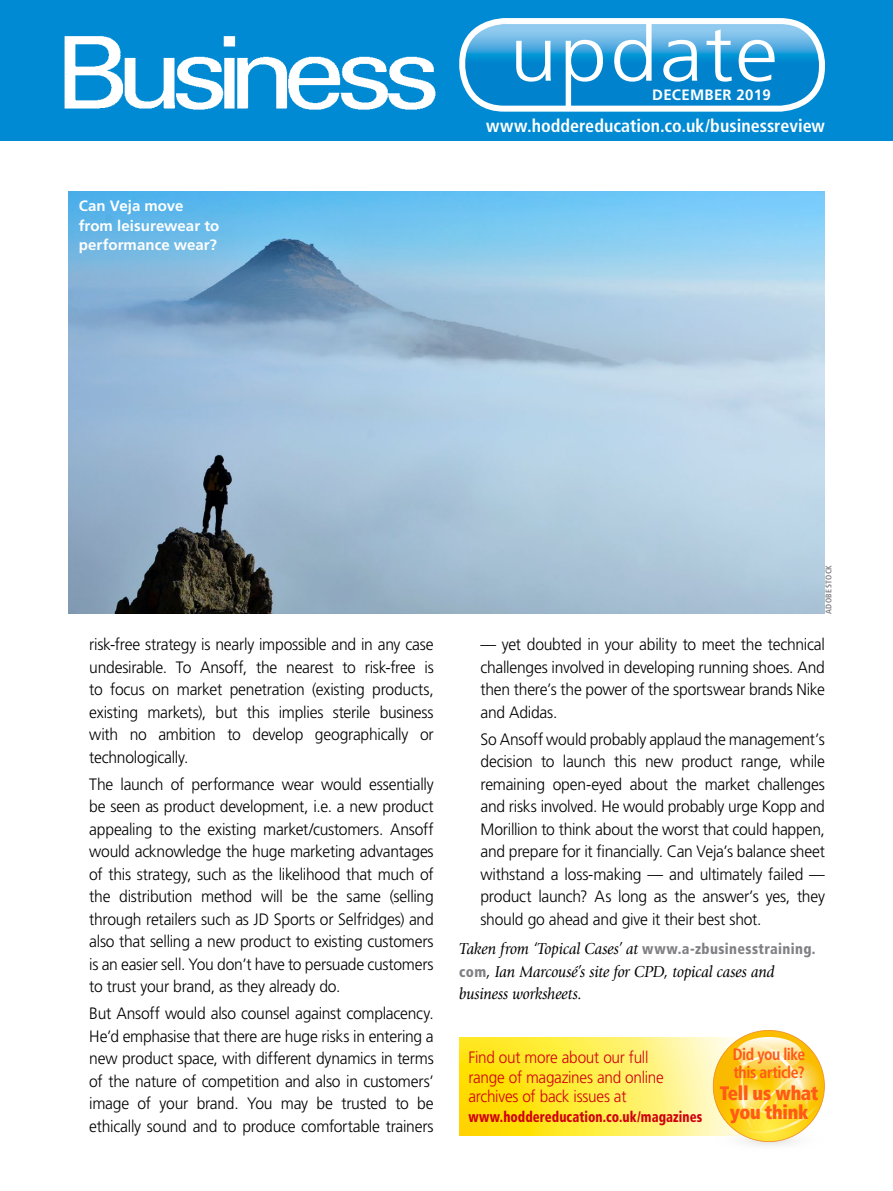
<style>
.page{position:relative;width:893px;height:1191px;background:#fff}
.page>*{position:absolute;margin:0;border:0;box-sizing:border-box;transform-origin:0 0}
._1__TA__text_weblink{font:900 condensed 19.5px/19.5px "Frutiger LT Std";letter-spacing:-.015em;color:#ff5a16;text-align:center;scale:.95 1}
.t1{font:700 condensed 18px "Frutiger LT Std";color:#fff}
._5__B__BoxAnswText{font:300 16.5px/22.5px "Frutiger LT Std";letter-spacing:-.015em;color:#000;text-align:justify;scale:.95 1}
._1__TA__text_1st{font:italic 16.5px/22.5px "Giovanni Std";letter-spacing:-.005em;color:#000;scale:.95 1}
.t2{font:300 16.5px/19.5px "Frutiger LT Std";letter-spacing:-.02em;color:#d1000e;scale:.93 1}
._1__TA__text_weblink-2{font:700 condensed 16.5px/17.9px "Frutiger LT Std";letter-spacing:-.025em;color:#ff5a16;scale:.95 1}
._4__F__Caption{font:700 15px/19.5px "Frutiger LT Std";letter-spacing:.005em;color:#fff}
.t3{font:900 condensed 15px "Frutiger LT Std";letter-spacing:.005em;color:#d1000e;scale:.86 1}
._1__TA___Credit{font:700 condensed 8.25px "Frutiger LT Std";letter-spacing:.02em;color:#818084}
.s1{font-family:"Frutiger LT Std";font-weight:900;font-style:normal;font-stretch:condensed;font-size:15px;color:#818084}
</style>
<div class="page">
<img style="left:68px;top:191px;width:757px;height:423px">
<div style="left:0;top:0;width:893px;height:140px;background:#008ad3"></div>
<svg style="left:462px;top:21px;width:360px;height:88px"></svg>
<div style="left:459px;top:18px;width:366px;height:94px;border:6px solid #fff;border-radius:42px"></div>
<svg style="left:516px;top:21px;width:259px;height:87px"></svg>
<img style="left:57px;top:36px;width:385px;height:105px">
<svg style="left:713px;top:1030px;width:112px;height:116px"></svg>
<svg style="left:460px;top:1037px;width:302px;height:98px;background:#fee84d"></svg>
<p class="_4__F__Caption" style="left:79px;top:196px;width:142px">Can Veja move from leisurewear to performance wear?</p>
<p class="_4__F__Caption" style="left:652px;top:85px;width:120px">DECEMBER 2019</p>
<p class="t1" style="left:486px;top:115px;width:340px">www.hoddereducation.co.uk/businessreview</p>
<p class="_5__B__BoxAnswText" style="left:89px;top:633px;width:364px">risk-free strategy is nearly impossible and in any case undesirable. To Ansoff, the nearest to risk-free is to focus on market penetration (existing products, existing markets), but this implies sterile business with no ambition to develop geographically or technologically.</p>
<p class="_5__B__BoxAnswText" style="left:89px;top:773px;width:364px">The launch of performance wear would essentially be seen as product development, i.e. a new product appealing to the existing market/customers. Ansoff would acknowledge the huge marketing advantages of this strategy, such as the likelihood that much of the distribution method will be the same (selling through retailers such as JD Sports or Selfridges) and also that selling a new product to existing customers is an easier sell. You don’t have to persuade customers to trust your brand, as they already do.</p>
<p class="_5__B__BoxAnswText" style="left:89px;top:1002px;width:364px">But Ansoff would also counsel against complacency.<br>He’d emphasise that there are huge risks in entering a new product space, with different dynamics in terms of the nature of competition and also in customers’ image of your brand. You may be trusted to be ethically sound and to produce comfortable trainers</p>
<p class="_1__TA___Credit" style="left:824px;top:614px;width:50px;rotate:-90deg">ADOBE STOCK</p>
<p class="_5__B__BoxAnswText" style="left:480px;top:633px;width:364px">— yet doubted in your ability to meet the technical challenges involved in developing running shoes. And then there’s the power of the sportswear brands Nike and Adidas.</p>
<p class="_5__B__BoxAnswText" style="left:480px;top:728px;width:364px">So Ansoff would probably applaud the management’s decision to launch this new product range, while remaining open-eyed about the market challenges and risks involved. He would probably urge Kopp and Morillion to think about the worst that could happen, and prepare for it financially. Can Veja’s balance sheet withstand a loss-making — and ultimately failed — product launch? As long as the answer’s yes, they should go ahead and give it their best shot.</p>
<p class="_1__TA__text_1st" style="left:459px;top:938px;width:377px">Taken from ‘Topical Cases’ at <span class="s1">www.a-zbusinesstraining. com</span>, Ian Marcousé’s site for CPD, topical cases and business worksheets.</p>
<p class="t2" style="left:468px;top:1048px;width:212px">Find out more about our full range of magazines and online archives of back issues at</p>
<p class="t3" style="left:468px;top:1107px;width:273px">www.hoddereducation.co.uk/magazines</p>
<p class="_1__TA__text_weblink-2" style="left:733px;top:1045px;width:78px">Did you like this article?</p>
<p class="_1__TA__text_weblink" style="left:720px;top:1083px;width:106px">Tell us what you think</p>
</div>
